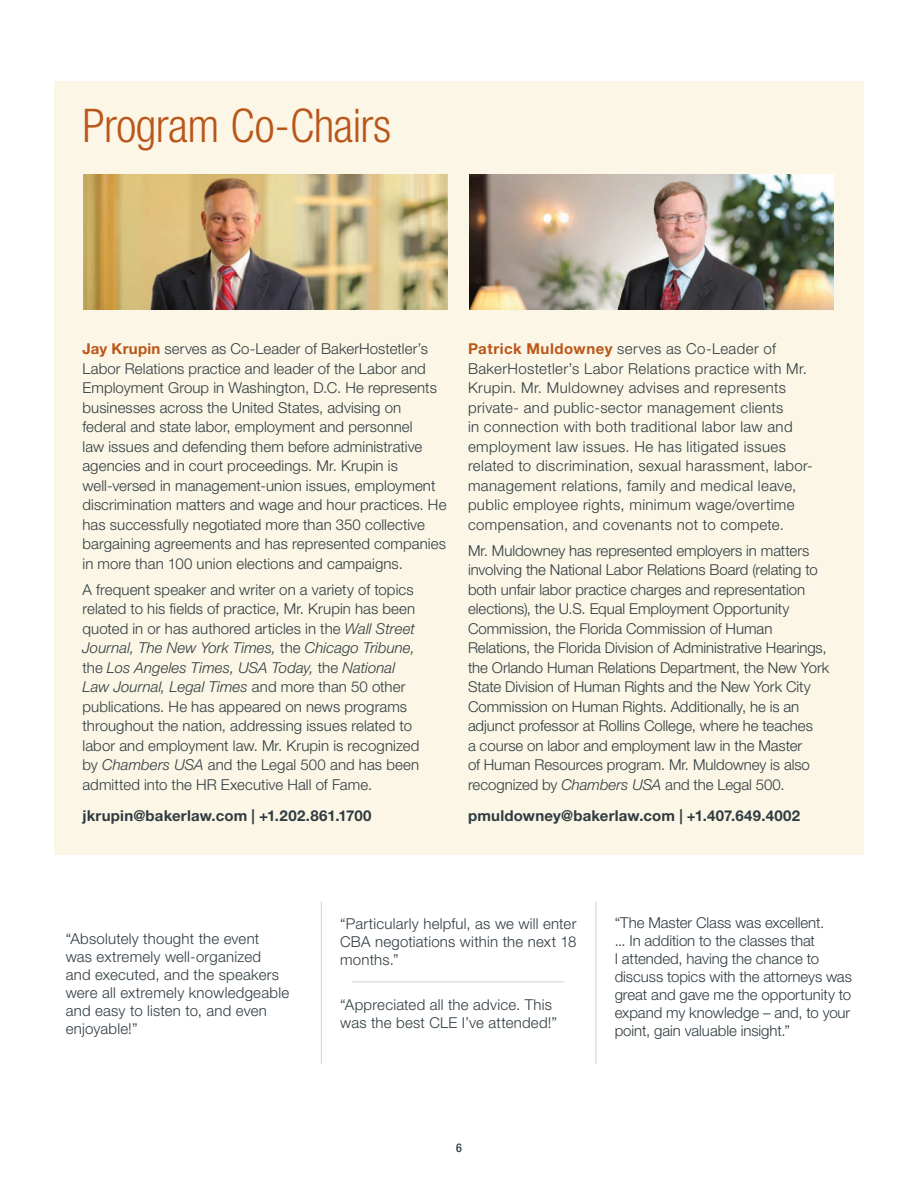
<style>
.page{position:relative;width:918px;height:1188px;background:#fff}
.page>*{position:absolute;margin:0;border:0;box-sizing:border-box;transform-origin:0 0}
.t1{font:300 condensed 46.5px "Helvetica Neue LT Std";letter-spacing:-.015em;color:#ba5619}
.t2{font:300 15px/19.5px "Helvetica Neue LT Std";letter-spacing:.005em;color:#2f3b41}
.t3{font:300 15px/19.5px "Helvetica Neue LT Std";letter-spacing:.025em;color:#2f3b41}
.t4{font:700 15px "Helvetica Neue LT Std";letter-spacing:.015em;color:#2f3b41}
.t5{font:500 condensed 12px "Helvetica Neue LT Std";color:#2f3b41}
.s1{font-weight:700;color:#ba5619}
.s2{font-style:italic}
</style>
<div class="page">
<div style="left:54px;top:81px;width:810px;height:773px;background:#fbf6e5"></div>
<img style="left:83px;top:175px;width:364px;height:134px">
<img style="left:470px;top:175px;width:364px;height:134px">
<hr style="left:321px;top:902px;width:1px;height:162px;background:#d7d3ca">
<hr style="left:596px;top:902px;width:1px;height:162px;background:#d7d3ca">
<hr style="left:352px;top:981px;width:212px;height:1px;background:#d7d3ca">
<h1 class="t1" style="left:82px;top:99px;width:310px">Program Co-Chairs</h1>
<p class="t2" style="left:82px;top:339px;width:365px"><span class="s1">Jay Krupin</span> serves as Co-Leader of BakerHostetler’s Labor Relations practice and leader of the Labor and Employment Group in Washington, D.C. He represents businesses across the United States, advising on federal and state labor, employment and personnel<br>law issues and defending them before administrative agencies and in court proceedings. Mr. Krupin is well-versed in management-union issues, employment discrimination matters and wage and hour practices. He has successfully negotiated more than 350 collective bargaining agreements and has represented companies in more than 100 union elections and campaigns.</p>
<p class="t2" style="left:82px;top:579px;width:338px">A frequent speaker and writer on a variety of topics related to his fields of practice, Mr. Krupin has been quoted in or has authored articles in the <span class="s2">Wall Street Journal, The New York Times,</span> the <span class="s2">Chicago Tribune, </span>the <span class="s2">Los Angeles Times, USA Today,</span> the <span class="s2">National Law Journal, Legal Times</span> and more than 50 other publications. He has appeared on news programs throughout the nation, addressing issues related to labor and employment law. Mr. Krupin is recognized by <span class="s2">Chambers USA</span> and the Legal 500 and has been admitted into the HR Executive Hall of Fame.</p>
<p class="t4" style="left:82px;top:807px;width:291px">jkrupin@bakerlaw.com | +1.202.861.1700</p>
<p class="t3" style="left:468px;top:339px;width:346px"><span class="s1">Patrick Muldowney</span> serves as Co-Leader of BakerHostetler’s Labor Relations practice with Mr.<br>Krupin. Mr. Muldowney advises and represents private- and public-sector management clients<br>in connection with both traditional labor law and employment law issues. He has litigated issues related to discrimination, sexual harassment, labor&shy;management relations, family and medical leave, public employee rights, minimum wage/overtime compensation, and covenants not to compete.</p>
<p class="t2" style="left:468px;top:540px;width:363px">Mr. Muldowney has represented employers in matters involving the National Labor Relations Board (relating to both unfair labor practice charges and representation elections), the U.S. Equal Employment Opportunity Commission, the Florida Commission of Human Relations, the Florida Division of Administrative Hearings, the Orlando Human Relations Department, the New York State Division of Human Rights and the New York City Commission on Human Rights. Additionally, he is an adjunct professor at Rollins College, where he teaches<br>a course on labor and employment law in the Master<br>of Human Resources program. Mr. Muldowney is also recognized by <span class="s2">Chambers USA</span> and the Legal 500.</p>
<p class="t4" style="left:468px;top:807px;width:334px">pmuldowney@bakerlaw.com | +1.407.649.4002</p>
<p class="t2" style="left:66px;top:929px;width:225px;line-height:18px">“Absolutely thought the event was extremely well-organized and executed, and the speakers were all extremely knowledgeable and easy to listen to, and even enjoyable!”</p>
<p class="t2" style="left:340px;top:914px;width:238px;line-height:18px;text-align:justify">“Particularly helpful, as we will enter CBA negotiations within the next 18 months.”</p>
<p class="t2" style="left:615px;top:913px;width:239px;line-height:18px">“The Master Class was excellent.<br>... In addition to the classes that<br>I attended, having the chance to discuss topics with the attorneys was great and gave me the opportunity to expand my knowledge – and, to your point, gain valuable insight.”</p>
<p class="t2" style="left:340px;top:995px;width:218px;line-height:18px">“Appreciated all the advice. This was the best CLE I’ve attended!”</p>
<p class="t5" style="left:456px;top:1141px;width:7px">6</p>
</div>
